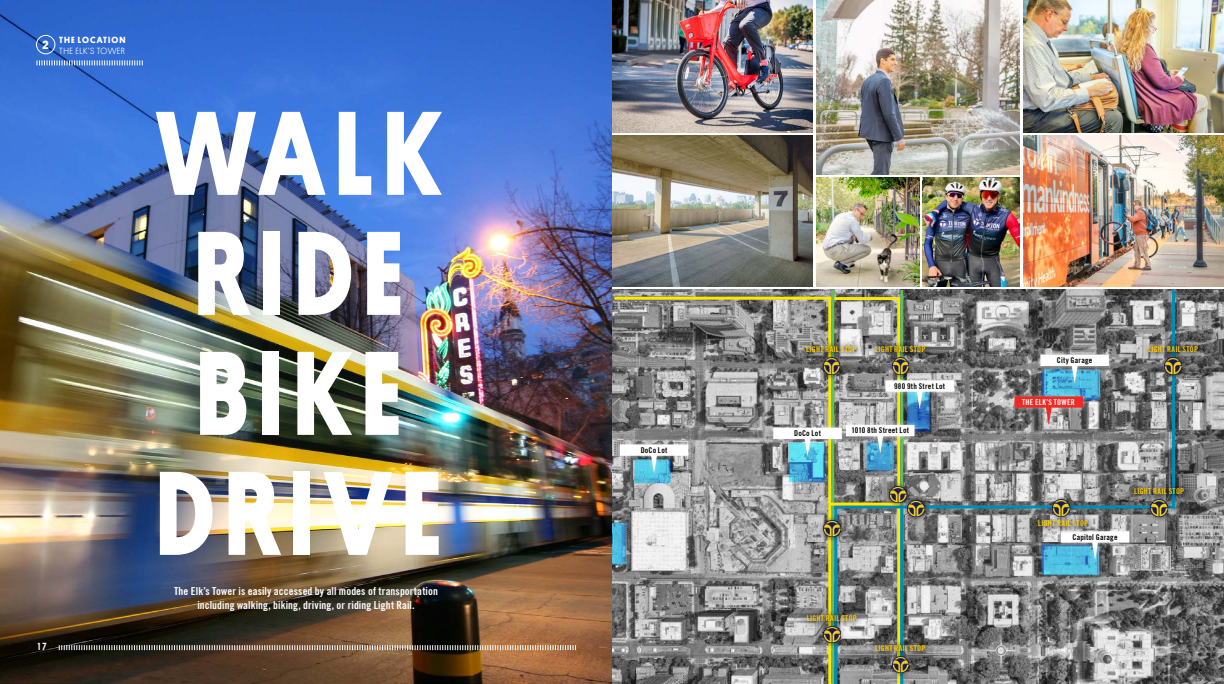
<style>
.page{position:relative;width:1224px;height:684px;background:#fff}
.page>*{position:absolute;margin:0;border:0;box-sizing:border-box;transform-origin:0 0}
.t1{font:700 120px/120px "Platform";letter-spacing:.1em;color:#fff;text-align:center;scale:.83 1}
.t2{font:700 12px "Platform";color:#fff}
.t3{font:700 condensed 11px/14px "Trade Gothic No.20";letter-spacing:.01em;color:#fff;text-align:center}
.t4{font:300 9px "Platform";letter-spacing:.05em;color:#fff}
.t5{font:700 9px "Platform";letter-spacing:.11em;color:#fff}
.t6{font:9px "Norwester";color:#fff}
.t7{font:700 condensed 8px "Trade Gothic No.20";letter-spacing:.035em;color:#ffcd03}
.t8{font:700 condensed 8px "Trade Gothic No.20";letter-spacing:.03em;color:#000}
.t9{font:700 condensed 8px "Trade Gothic No.20";letter-spacing:.035em;color:#fff}
</style>
<div class="page">
<img style="left:0;top:0;width:612px;height:684px">
<img style="left:612px;top:290px;width:612px;height:394px">
<img style="left:612px;top:0;width:201px;height:133px">
<img style="left:612px;top:136px;width:201px;height:151px">
<img style="left:816px;top:178px;width:104px;height:109px">
<img style="left:922px;top:178px;width:98px;height:109px">
<img style="left:816px;top:0;width:204px;height:175px">
<img style="left:1023px;top:0;width:201px;height:133px">
<img style="left:1023px;top:136px;width:201px;height:151px">
<svg style="left:611px;top:295px;width:220px;height:389px;background:#909290"></svg>
<hr style="left:831px;top:290px;width:3px;height:394px;background:#61bd62">
<svg style="left:833px;top:289px;width:344px;height:395px;background:#848a8c"></svg>
<div style="left:881px;top:376px;width:78px;height:37px;background:#fff;opacity:.5"></div>
<div style="left:769px;top:423px;width:78px;height:37px;background:#fff;opacity:.5"></div>
<svg style="left:773px;top:296px;width:181px;height:388px;background:#959d97"></svg>
<div style="left:819px;top:516px;width:27px;height:27px;background:#000;opacity:.66"></div>
<img style="left:824px;top:520px;width:16px;height:17px">
<div style="left:885px;top:482px;width:28px;height:27px;background:#000;opacity:.66"></div>
<img style="left:890px;top:486px;width:16px;height:17px">
<div style="left:903px;top:496px;width:28px;height:27px;background:#000;opacity:.66"></div>
<img style="left:908px;top:500px;width:16px;height:17px">
<div style="left:819px;top:622px;width:27px;height:27px;background:#000;opacity:.66"></div>
<img style="left:824px;top:629px;width:16px;height:14px">
<div style="left:800px;top:608px;width:64px;height:21px;background:#000;opacity:.66"></div>
<div style="left:887px;top:652px;width:28px;height:27px;background:#000;opacity:.66"></div>
<img style="left:892px;top:659px;width:17px;height:14px">
<div style="left:869px;top:638px;width:64px;height:21px;background:#000;opacity:.66"></div>
<div style="left:818px;top:353px;width:28px;height:28px;background:#000;opacity:.66"></div>
<img style="left:823px;top:360px;width:17px;height:14px">
<div style="left:800px;top:339px;width:64px;height:21px;background:#000;opacity:.66"></div>
<div style="left:887px;top:353px;width:28px;height:28px;background:#000;opacity:.66"></div>
<img style="left:892px;top:360px;width:17px;height:14px">
<div style="left:869px;top:339px;width:64px;height:21px;background:#000;opacity:.66"></div>
<div style="left:1048px;top:495px;width:28px;height:28px;background:#000;opacity:.66"></div>
<img style="left:1053px;top:500px;width:16px;height:14px">
<div style="left:1032px;top:514px;width:64px;height:21px;background:#000;opacity:.66"></div>
<div style="left:1146px;top:495px;width:28px;height:28px;background:#000;opacity:.66"></div>
<img style="left:1151px;top:502px;width:16px;height:14px">
<div style="left:1128px;top:481px;width:64px;height:21px;background:#000;opacity:.66"></div>
<div style="left:1160px;top:353px;width:28px;height:28px;background:#000;opacity:.66"></div>
<img style="left:1165px;top:360px;width:16px;height:14px">
<div style="left:1142px;top:339px;width:64px;height:21px;background:#000;opacity:.66"></div>
<div style="left:1010px;top:392px;width:78px;height:37px;background:#fff;opacity:.5"></div>
<svg style="left:1015px;top:396px;width:68px;height:29px;background:#b1605e"></svg>
<svg style="left:36px;top:60px;width:107px;height:5px"></svg>
<div style="left:36px;top:35px;width:19px;height:19px;border:1px solid #fff;border-radius:50%"></div>
<svg style="left:58px;top:644px;width:518px;height:7px;background:#857362"></svg>
<p class="t2" style="left:42px;top:36px;width:8px">2</p>
<p class="t5" style="left:59px;top:33px;width:68px">THE LOCATION</p>
<p class="t4" style="left:59px;top:44px;width:67px">THE ELK’S TOWER</p>
<p class="t6" style="left:37px;top:642px;width:11px">17</p>
<h1 class="t1" style="left:156px;top:86px;width:346px">WALK<br>RIDE<br>BIKE<br>DRIVE</h1>
<p class="t3" style="left:174px;top:584px;width:265px">The Elk’s Tower is easily accessed by all modes of transportation including walking, biking, driving, or riding Light Rail.</p>
<p class="t8" style="left:641px;top:445px;width:28px">DoCo Lot</p>
<p class="t7" style="left:806px;top:344px;width:52px">LIGHT RAIL STOP</p>
<p class="t7" style="left:875px;top:344px;width:52px">LIGHT RAIL STOP</p>
<p class="t8" style="left:794px;top:428px;width:28px">DoCo Lot</p>
<p class="t8" style="left:894px;top:381px;width:53px">980 9th Stret Lot</p>
<p class="t8" style="left:851px;top:426px;width:59px">1010 8th Street Lot</p>
<p class="t7" style="left:807px;top:613px;width:52px">LIGHT RAIL STOP</p>
<p class="t7" style="left:875px;top:643px;width:52px">LIGHT RAIL STOP</p>
<p class="t8" style="left:1057px;top:355px;width:37px">City Garage</p>
<p class="t9" style="left:1022px;top:397px;width:54px">THE ELK’S TOWER</p>
<p class="t7" style="left:1148px;top:344px;width:52px">LIGHT RAIL STOP</p>
<p class="t7" style="left:1038px;top:519px;width:52px">LIGHT RAIL STOP</p>
<p class="t8" style="left:1073px;top:532px;width:47px">Capitol Garage</p>
<p class="t7" style="left:1134px;top:486px;width:52px">LIGHT RAIL STOP</p>
</div>
